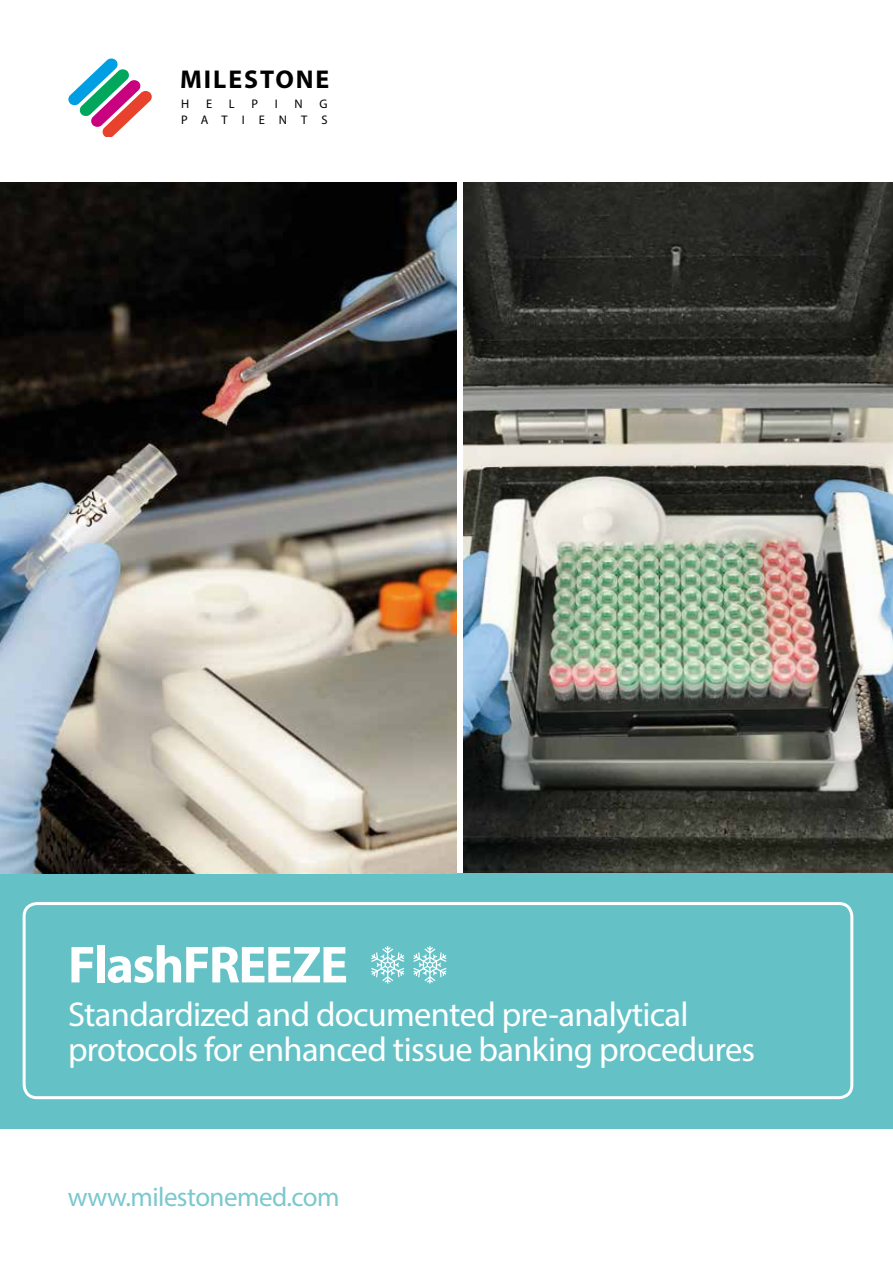
<style>
.page{position:relative;width:893px;height:1263px;background:#fff}
.page>*{position:absolute;margin:0;border:0;box-sizing:border-box;transform-origin:0 0}
.t1{font:700 52.5px "Myriad Pro";letter-spacing:-.03em;color:#fff}
.t2{font:34.5px/34.5px "Myriad Pro";letter-spacing:-.02em;color:#fff}
.t3{font:27px "Myriad Pro";letter-spacing:-.02em;color:#7bc8ce}
.t4{font:700 25.8px "Myriad Pro";letter-spacing:.075em;color:#000}
.t5{font:12.45px/16px "Myriad Pro";letter-spacing:1.12em;color:#000;text-align:right}
</style>
<div class="page">
<img style="left:463px;top:182px;width:430px;height:691px">
<svg style="left:68px;top:58px;width:84px;height:78px"></svg>
<div style="left:0;top:873px;width:893px;height:255px;background:#64c2c7"></div>
<div style="left:23px;top:902px;width:830px;height:197px;border:3px solid #fff;border-radius:13px"></div>
<img style="left:0;top:182px;width:456px;height:691px">
<svg style="left:371px;top:946px;width:33px;height:37px"></svg>
<svg style="left:413px;top:946px;width:33px;height:37px"></svg>
<p class="t4" style="left:180px;top:62px;width:151px">MILESTONE</p>
<p class="t5" style="left:181px;top:96px;width:10px">H</p>
<p class="t5" style="left:206px;top:96px;width:8px">E</p>
<p class="t5" style="left:229px;top:96px;width:7px">L</p>
<p class="t5" style="left:251px;top:96px;width:8px">P</p>
<p class="t5" style="left:275px;top:96px;width:4px">I</p>
<p class="t5" style="left:294px;top:96px;width:10px">N</p>
<p class="t5" style="left:181px;top:96px;width:148px">G<br>PATIENTS</p>
<h1 class="t1" style="left:68px;top:930px;width:282px">FlashFREEZE</h1>
<p class="t2" style="left:68px;top:997px;width:689px">Standardized and documented pre-analytical protocols for enhanced tissue banking procedures</p>
<p class="t3" style="left:68px;top:1180px;width:273px">www.milestonemed.com</p>
</div>
